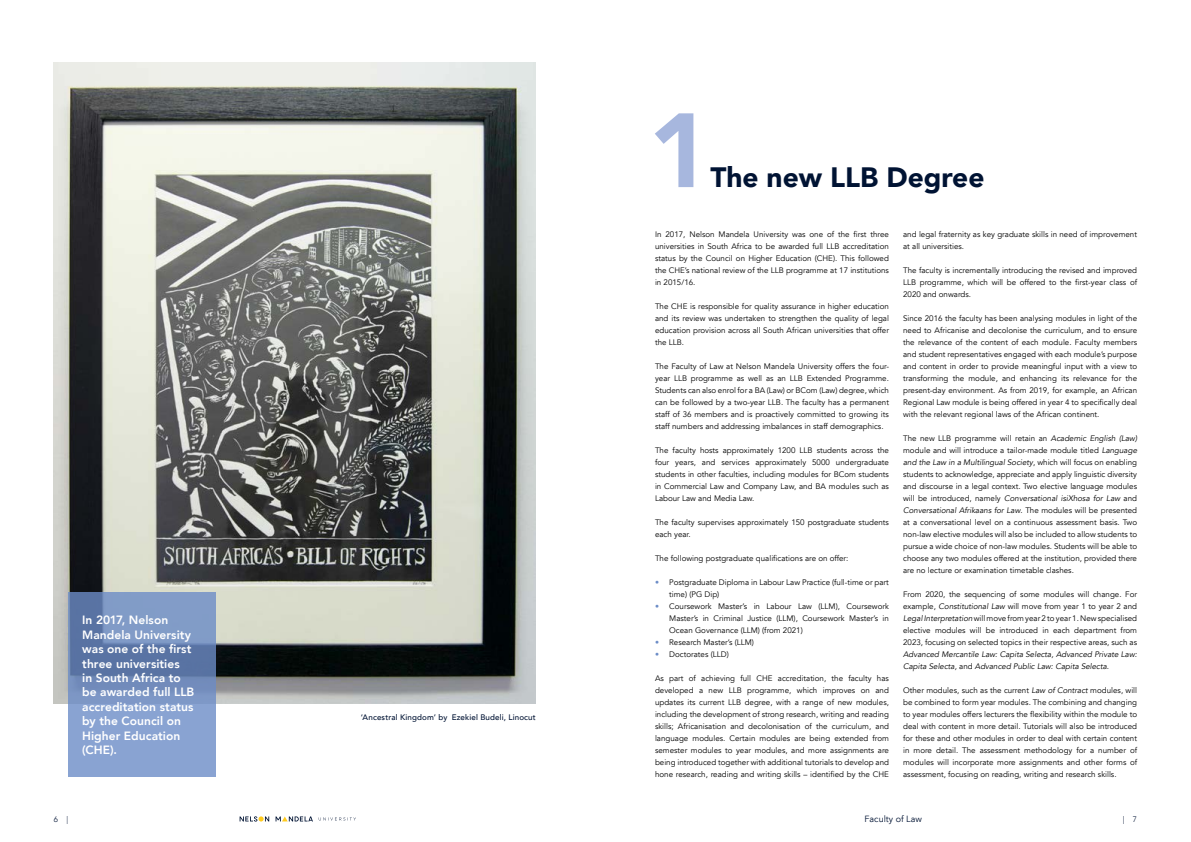
<style>
.page{position:relative;width:1191px;height:842px;background:#fff}
.page>*{position:absolute;margin:0;border:0;box-sizing:border-box;transform-origin:0 0}
.t1{font:900 104.1px "Avenir LT";color:#a7b7de}
.t2{font:900 28px "Avenir LT";color:#001333}
.t3{font:800 12px/14.4px "Avenir LT";letter-spacing:.005em;color:#fff}
.t4{font:9px "Avenir LT";color:#001333}
.t5{font:8px/12px "Avenir LT";color:#000;text-align:justify}
.t6{font:italic 8px/12px "Avenir LT";color:#000}
.t7{font:500 8px "Avenir LT";letter-spacing:.02em;color:#001333}
.t8{font:300 8px "Avenir LT";color:#001333}
.s1{color:#6c8cc7}
.s2{font-style:italic}
.s3{font-style:normal}
</style>
<div class="page">
<svg style="left:275px;top:816px;width:38px;height:5px"></svg>
<svg style="left:240px;top:816px;width:29px;height:5px"></svg>
<svg style="left:319px;top:817px;width:37px;height:3px"></svg>
<img style="left:54px;top:62px;width:482px;height:641px">
<svg style="left:68px;top:592px;width:147px;height:185px"></svg>
<h3 class="t3" style="left:82px;top:613px;width:114px">In 2017, Nelson<br>Mandela University was one of the first three universities<br>in South Africa to be awarded full LLB accreditation status by the Council on<br>Higher Education (CHE).</h3>
<p class="t7" style="left:361px;top:713px;width:177px">‘Ancestral Kingdom’ by Ezekiel Budeli, Linocut</p>
<h1 class="t1" style="left:648px;top:88px;width:63px">1</h1>
<h2 class="t2" style="left:710px;top:160px;width:276px">The new LLB Degree</h2>
<p class="t5" style="left:655px;top:228px;width:235px">In 2017, Nelson Mandela University was one of the first three universities in South Africa to be awarded full LLB accreditation status by the Council on Higher Education (CHE). This followed the CHE’s national review of the LLB programme at 17 institutions in 2015/16.</p>
<p class="t5" style="left:655px;top:300px;width:235px">The CHE is responsible for quality assurance in higher education and its review was undertaken to strengthen the quality of legal education provision across all South African universities that offer the LLB.</p>
<p class="t5" style="left:655px;top:360px;width:235px">The Faculty of Law at Nelson Mandela University offers the four&shy;year LLB programme as well as an LLB Extended Programme.<br>Students can also enrol for a BA (Law) or BCom (Law) degree, which can be followed by a two-year LLB. The faculty has a permanent staff of 36 members and is proactively committed to growing its staff numbers and addressing imbalances in staff demographics.</p>
<p class="t5" style="left:655px;top:444px;width:235px">The faculty hosts approximately 1200 LLB students across the four years, and services approximately 5000 undergraduate students in other faculties, including modules for BCom students in Commercial Law and Company Law, and BA modules such as Labour Law and Media Law.</p>
<p class="t5" style="left:655px;top:516px;width:235px">The faculty supervises approximately 150 postgraduate students each year.</p>
<p class="t5" style="left:655px;top:552px;width:195px">The following postgraduate qualifications are on offer:</p>
<p class="t5" style="left:669px;top:576px;width:221px;text-indent:-14px"><span class="s1">•</span> Postgraduate Diploma in Labour Law Practice (full-time or part time) (PG Dip)</p>
<p class="t5" style="left:669px;top:600px;width:221px;text-indent:-14px"><span class="s1">•</span> Coursework Master’s in Labour Law (LLM), Coursework Master’s in Criminal Justice (LLM), Coursework Master’s in Ocean Governance (LLM) (from 2021)</p>
<p class="t5" style="left:655px;top:636px;width:100px"><span class="s1">•</span> Research Master’s (LLM)</p>
<p class="t5" style="left:655px;top:648px;width:75px"><span class="s1">•</span> Doctorates (LLD)</p>
<p class="t5" style="left:655px;top:672px;width:235px">As part of achieving full CHE accreditation, the faculty has developed a new LLB programme, which improves on and updates its current LLB degree, with a range of new modules, including the development of strong research, writing and reading skills; Africanisation and decolonisation of the curriculum, and language modules. Certain modules are being extended from semester modules to year modules, and more assignments are being introduced together with additional tutorials to develop and hone research, reading and writing skills – identified by the CHE</p>
<p class="t5" style="left:903px;top:228px;width:235px">and legal fraternity as key graduate skills in need of improvement at all universities.</p>
<p class="t5" style="left:903px;top:264px;width:235px">The faculty is incrementally introducing the revised and improved LLB programme, which will be offered to the first-year class of 2020 and onwards.</p>
<p class="t5" style="left:903px;top:312px;width:235px">Since 2016 the faculty has been analysing modules in light of the need to Africanise and decolonise the curriculum, and to ensure the relevance of the content of each module. Faculty members and student representatives engaged with each module’s purpose and content in order to provide meaningful input with a view to transforming the module, and enhancing its relevance for the present-day environment. As from 2019, for example, an African Regional Law module is being offered in year 4 to specifically deal with the relevant regional laws of the African continent.</p>
<p class="t5" style="left:903px;top:432px;width:235px">The new LLB programme will retain an <span class="s2">Academic English (Law) </span>module and will introduce a tailor-made module titled <span class="s2">Language and the Law in a Multilingual Society</span>, which will focus on enabling students to acknowledge, appreciate and apply linguistic diversity and discourse in a legal context. Two elective language modules will be introduced, namely <span class="s2">Conversational isiXhosa for Law</span> and <span class="s2">Conversational Afrikaans for Law</span>. The modules will be presented at a conversational level on a continuous assessment basis. Two non-law elective modules will also be included to allow students to pursue a wide choice of non-law modules. Students will be able to choose any two modules offered at the institution, provided there are no lecture or examination timetable clashes.</p>
<p class="t5" style="left:903px;top:588px;width:235px">From 2020, the sequencing of some modules will change. For example, <span class="s2">Constitutional Law</span> will move from year 1 to year 2 and <span class="s2">Legal Interpretation</span> will move from year 2 to year 1. New specialised elective modules will be introduced in each department from 2023, focusing on selected topics in their respective areas, such as</p>
<p class="t6" style="left:903px;top:648px;width:235px">Advanced Mercantile Law: Capita Selecta, Advanced Private Law:<br>Capita Selecta, <span class="s3">and</span> Advanced Public Law: Capita Selecta.</p>
<p class="t5" style="left:903px;top:684px;width:235px">Other modules, such as the current <span class="s2">Law of Contract</span> modules, will be combined to form year modules. The combining and changing to year modules offers lecturers the flexibility within the module to deal with content in more detail. Tutorials will also be introduced for these and other modules in order to deal with certain content in more detail. The assessment methodology for a number of modules will incorporate more assignments and other forms of assessment, focusing on reading, writing and research skills.</p>
<p class="t8" style="left:54px;top:814px;width:16px">6 |</p>
<p class="t4" style="left:864px;top:813px;width:59px">Faculty of Law</p>
<p class="t8" style="left:1122px;top:814px;width:16px">| 7</p>
</div>
